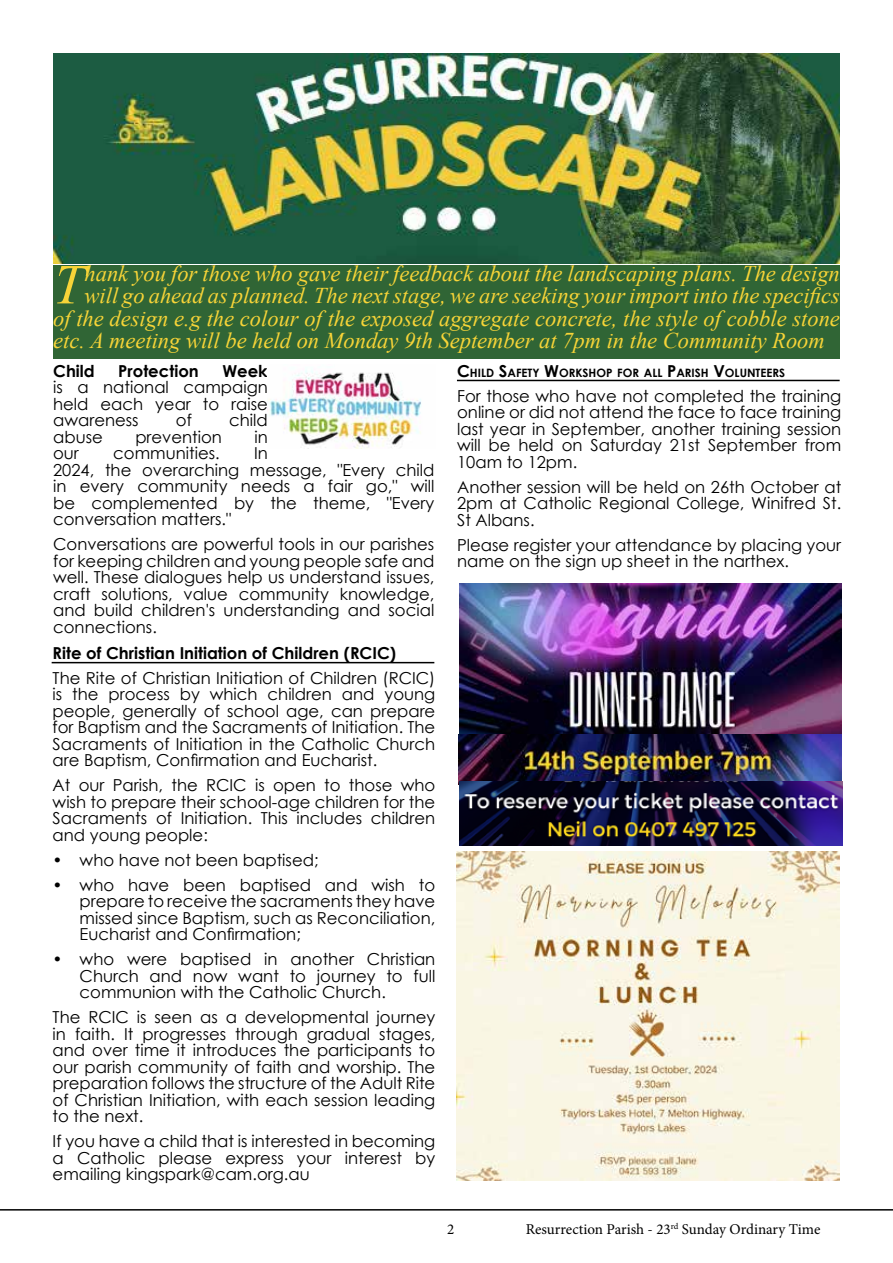
<style>
.page{position:relative;width:893px;height:1263px;background:#fff}
.page>*{position:absolute;margin:0;border:0;box-sizing:border-box;transform-origin:0 0}
.t1{font:italic 56.55px "Times New Roman";color:#f7d438}
.t2{font:italic 22.5px "Times New Roman";color:#f7d438}
.t3{font:16.5px/16.5px "Century Gothic";color:#000;text-align:justify}
.t4{font:700 16.5px "Century Gothic";color:#000}
.t5{font:15px "Minion Pro";color:#000}
.t6{font:700 11.55px "Century Gothic";color:#000}
.s1{font-size:16.5px}
</style>
<div class="page">
<hr style="left:0;top:1209px;width:893px;height:1px;background:#000">
<hr style="left:52px;top:662px;width:382px;height:1px;background:#000">
<hr style="left:457px;top:380px;width:383px;height:1px;background:#000">
<img style="left:53px;top:53px;width:787px;height:211px">
<div style="left:53px;top:265px;width:787px;height:94px;background:#306535"></div>
<img style="left:457px;top:852px;width:383px;height:328px">
<img style="left:459px;top:583px;width:383px;height:201px">
<img style="left:460px;top:782px;width:383px;height:64px">
<img style="left:269px;top:370px;width:152px;height:78px">
<h2 class="t2" style="left:85px;top:258px;width:757px">hank you for those who gave their feedback about the landscaping plans. The design</h2>
<h2 class="t2" style="left:85px;top:280px;width:757px">will go ahead as planned. The next stage, we are seeking your import into the specifics</h2>
<h2 class="t2" style="left:53px;top:303px;width:788px">of the design e.g the colour of the exposed aggregate concrete, the style of cobble stone</h2>
<h2 class="t2" style="left:53px;top:325px;width:773px">etc. A meeting will be held on Monday 9th September at 7pm in the Community Room</h2>
<h1 class="t1" style="left:53px;top:246px;width:33px">T</h1>
<p class="t4" style="left:53px;top:358px;width:43px">Child</p>
<p class="t4" style="left:118px;top:358px;width:82px">Protection</p>
<p class="t4" style="left:222px;top:358px;width:47px">Week</p>
<p class="t3" style="left:53px;top:379px;width:216px">is a national campaign held each year to raise awareness</p>
<p class="t3" style="left:176px;top:412px;width:17px">of</p>
<p class="t3" style="left:229px;top:412px;width:40px">child</p>
<p class="t3" style="left:53px;top:428px;width:51px">abuse</p>
<p class="t3" style="left:135px;top:428px;width:88px">prevention</p>
<p class="t3" style="left:255px;top:428px;width:15px">in</p>
<p class="t3" style="left:53px;top:445px;width:27px">our</p>
<p class="t3" style="left:113px;top:445px;width:108px">communities.</p>
<p class="t3" style="left:53px;top:445px;width:383px;text-align:left;text-indent:201px">In<br>2024, the overarching message, "Every child in every community needs a fair go," will be complemented by the theme, "Every conversation matters."</p>
<p class="t3" style="left:53px;top:536px;width:383px">Conversations are powerful tools in our parishes for keeping children and young people safe and well. These dialogues help us understand issues, craft solutions, value community knowledge, and build children's understanding and social connections.</p>
<p class="t4" style="left:53px;top:640px;width:345px">Rite of Christian Initiation of Children (RCIC)</p>
<p class="t3" style="left:53px;top:669px;width:384px">The Rite of Christian Initiation of Children (RCIC) is the process by which children and young people, generally of school age, can prepare for Baptism and the Sacraments of Initiation. The Sacraments of Initiation in the Catholic Church are Baptism, Confirmation and Eucharist.</p>
<p class="t3" style="left:53px;top:777px;width:384px">At our Parish, the RCIC is open to those who wish to prepare their school-age children for the Sacraments of Initiation. This includes children and young people:</p>
<p class="t3" style="left:53px;top:851px;width:267px">• who have not been baptised;</p>
<p class="t3" style="left:80px;top:876px;width:357px;text-indent:-27px">• who have been baptised and wish to prepare to receive the sacraments they have missed since Baptism, such as Reconciliation, Eucharist and Confirmation;</p>
<p class="t3" style="left:80px;top:951px;width:357px;text-indent:-27px">• who were baptised in another Christian Church and now want to journey to full communion with the Catholic Church.</p>
<p class="t3" style="left:53px;top:1009px;width:384px">The RCIC is seen as a developmental journey in faith. It progresses through gradual stages, and over time it introduces the participants to our parish community of faith and worship. The preparation follows the structure of the Adult Rite of Christian Initiation, with each session leading to the next.</p>
<p class="t3" style="left:53px;top:1133px;width:384px">If you have a child that is interested in becoming a Catholic please express your interest by emailing kingspark@cam.org.au</p>
<p class="t6" style="left:457px;top:364px;width:322px"><span class="s1">C</span>HILD <span class="s1">S</span>AFETY <span class="s1">W</span>ORKSHOP FOR ALL <span class="s1">P</span>ARISH <span class="s1">V</span>OLUNTEERS</p>
<p class="t3" style="left:457px;top:387px;width:386px">For those who have not completed the training online or did not attend the face to face training last year in September, another training session will be held on Saturday 21st September from 10am to 12pm.</p>
<p class="t3" style="left:457px;top:478px;width:386px">Another session will be held on 26th October at 2pm at Catholic Regional College, Winifred St.<br>St Albans.</p>
<p class="t3" style="left:457px;top:536px;width:386px">Please register your attendance by placing your name on the sign up sheet in the narthex.</p>
<p class="t5" style="left:447px;top:1219px;width:9px">2</p>
<p class="t5" style="left:526px;top:1219px;width:296px">Resurrection Parish - 23<sup>rd</sup> Sunday Ordinary Time</p>
</div>
